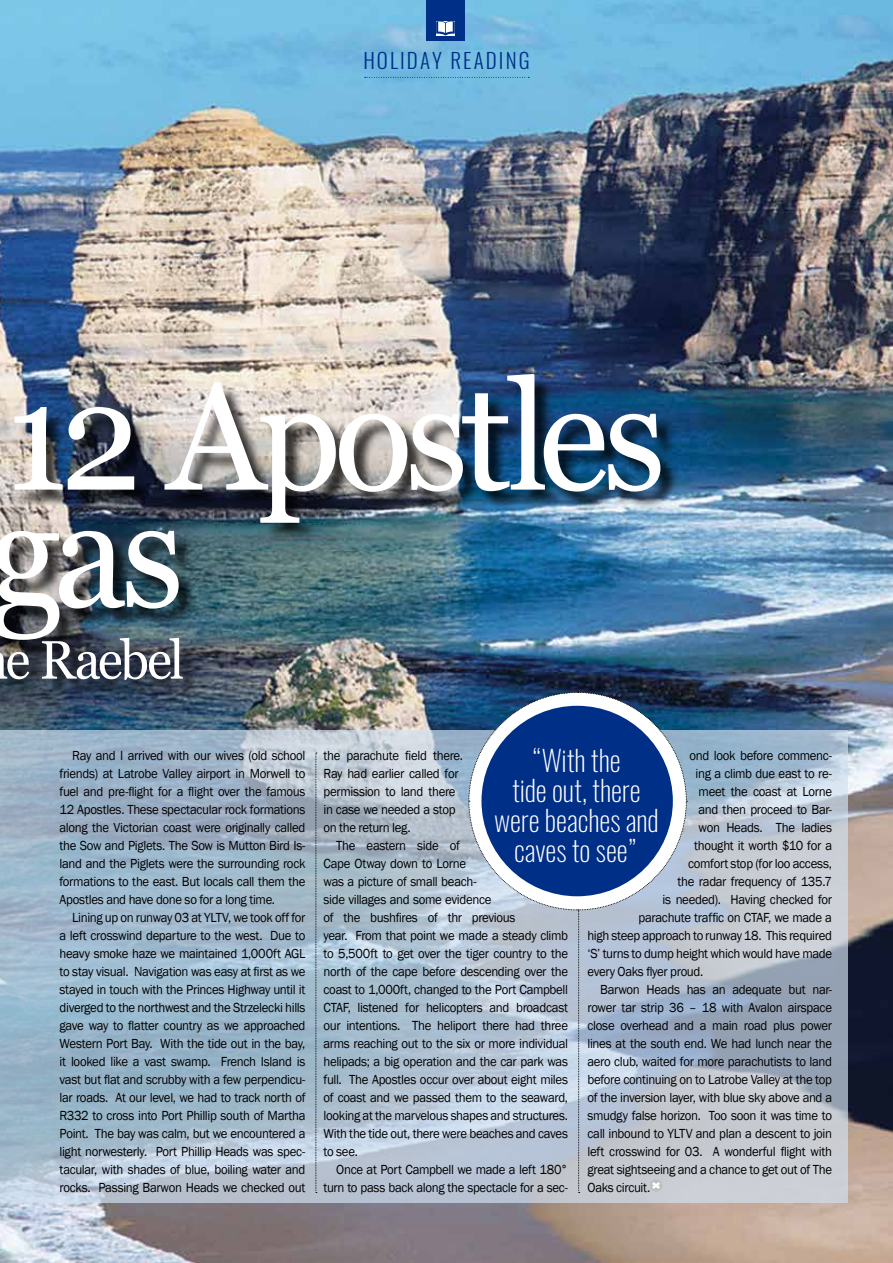
<style>
.page{position:relative;width:893px;height:1263px;background:#fff}
.page>*{position:absolute;margin:0;border:0;box-sizing:border-box;transform-origin:0 0}
.t1{font:153px/117px "Georgia";letter-spacing:-.05em;color:#fff;scale:.95 1}
.t2{font:54px "Georgia";letter-spacing:-.045em;color:#fff;scale:.95 1}
.t3{font:200 28.5px/30px "Oswald";letter-spacing:-.005em;color:#fff;text-align:center}
.t4{font:300 21px "Oswald";letter-spacing:.1em;color:#002f87}
.t5{font:13.5px/18px "Franklin Gothic";letter-spacing:-.025em;color:#000;text-align:justify;scale:.95 1}
</style>
<div class="page">
<img style="left:0;top:0;width:893px;height:1263px">
<svg style="left:0;top:730px;width:848px;height:472px;background:#abbdcd"></svg>
<div style="left:0;top:376px;width:679px;height:332px;background:#000;opacity:.75"></div>
<svg style="left:315px;top:753px;width:2px;height:440px"></svg>
<svg style="left:468px;top:692px;width:219px;height:501px;background:#b6c3d4"></svg>
<div style="left:481px;top:706px;width:192px;height:190px;background:#002f87;border-radius:50%"></div>
<div style="left:427px;top:0;width:38px;height:40px;background:#002f87"></div>
<svg style="left:365px;top:77px;width:164px;height:1px"></svg>
<svg style="left:436px;top:35px;width:19px;height:1px"></svg>
<svg style="left:436px;top:21px;width:19px;height:14px"></svg>
<h3 class="t4" style="left:363px;top:46px;width:168px">HOLIDAY READING</h3>
<h1 class="t1" style="left:-12px;top:382px;width:715px">12 Apostles gas</h1>
<h2 class="t2" style="left:6px;top:627px;width:189px">e Raebel</h2>
<p class="t5" style="left:60px;top:746px;width:260px;text-indent:13px">Ray and I arrived with our wives (old school friends) at Latrobe Valley airport in Morwell to fuel and pre-flight for a flight over the famous 12 Apostles. These spectacular rock formations along the Victorian coast were originally called the Sow and Piglets. The Sow is Mutton Bird Is&shy;land and the Piglets were the surrounding rock formations to the east. But locals call them the Apostles and have done so for a long time.</p>
<p class="t5" style="left:60px;top:908px;width:260px;text-indent:13px">Lining up on runway 03 at YLTV, we took off for a left crosswind departure to the west. Due to heavy smoke haze we maintained 1,000ft AGL to stay visual. Navigation was easy at first as we stayed in touch with the Princes Highway until it diverged to the northwest and the Strzelecki hills gave way to flatter country as we approached Western Port Bay. With the tide out in the bay, it looked like a vast swamp. French Island is vast but flat and scrubby with a few perpendicu&shy;lar roads. At our level, we had to track north of R332 to cross into Port Phillip south of Martha Point. The bay was calm, but we encountered a light norwesterly. Port Phillip Heads was spec&shy;tacular, with shades of blue, boiling water and rocks. Passing Barwon Heads we checked out</p>
<h3 class="t3" style="left:494px;top:745px;width:166px">“With the<br>tide out, there were beaches and caves to see”</h3>
<p class="t5" style="left:323px;top:746px;width:148px;text-align:left">the parachute field there.<br>Ray had earlier called for permission to land there in case we needed a stop on the return leg.</p>
<p class="t5" style="left:323px;top:836px;width:259px;text-align:left;text-indent:13px">The eastern side of<br>Cape Otway down to Lorne<br>was a picture of small beach-<br>side villages and some evidence<br>of the bushfires of thr previous<br>year. From that point we made a steady climb to 5,500ft to get over the tiger country to the north of the cape before descending over the coast to 1,000ft, changed to the Port Campbell CTAF, listened for helicopters and broadcast our intentions. The heliport there had three arms reaching out to the six or more individual helipads; a big operation and the car park was full. The Apostles occur over about eight miles of coast and we passed them to the seaward, looking at the marvelous shapes and structures.<br>With the tide out, there were beaches and caves to see.</p>
<p class="t5" style="left:323px;top:1160px;width:259px;text-align:right">Once at Port Campbell we made a left 180° turn to pass back along the spectacle for a sec-</p>
<p class="t5" style="left:690px;top:746px;width:151px">ond look before commenc-</p>
<p class="t5" style="left:696px;top:764px;width:145px">ing a climb due east to re-</p>
<p class="t5" style="left:699px;top:782px;width:142px">meet the coast at Lorne</p>
<p class="t5" style="left:699px;top:800px;width:142px">and then proceed to Bar-</p>
<p class="t5" style="left:699px;top:818px;width:142px">won Heads. The ladies</p>
<p class="t5" style="left:694px;top:836px;width:147px">thought it worth $10 for a</p>
<p class="t5" style="left:688px;top:854px;width:153px">comfort stop (for loo access,</p>
<p class="t5" style="left:678px;top:872px;width:164px">the radar frequency of 135.7</p>
<p class="t5" style="left:663px;top:890px;width:180px">is needed). Having checked for</p>
<p class="t5" style="left:639px;top:908px;width:205px">parachute traffic on CTAF, we made a</p>
<p class="t5" style="left:587px;top:926px;width:259px">high steep approach to runway 18. This required</p>
<p class="t5" style="left:587px;top:944px;width:259px">‘S’ turns to dump height which would have made</p>
<p class="t5" style="left:587px;top:962px;width:123px">every Oaks flyer proud.</p>
<p class="t5" style="left:600px;top:980px;width:246px">Barwon Heads has an adequate but nar-</p>
<p class="t5" style="left:587px;top:998px;width:259px">rower tar strip 36 – 18 with Avalon airspace</p>
<p class="t5" style="left:587px;top:1016px;width:259px">close overhead and a main road plus power</p>
<p class="t5" style="left:587px;top:1034px;width:259px">lines at the south end. We had lunch near the</p>
<p class="t5" style="left:587px;top:1052px;width:259px">aero club, waited for more parachutists to land</p>
<p class="t5" style="left:587px;top:1070px;width:259px">before continuing on to Latrobe Valley at the top</p>
<p class="t5" style="left:587px;top:1088px;width:259px">of the inversion layer, with blue sky above and a</p>
<p class="t5" style="left:587px;top:1106px;width:259px">smudgy false horizon. Too soon it was time to</p>
<p class="t5" style="left:587px;top:1124px;width:259px">call inbound to YLTV and plan a descent to join</p>
<p class="t5" style="left:587px;top:1142px;width:259px">left crosswind for 03. A wonderful flight with</p>
<p class="t5" style="left:587px;top:1160px;width:259px">great sightseeing and a chance to get out of The</p>
<p class="t5" style="left:587px;top:1178px;width:68px">Oaks circuit.</p>
</div>
